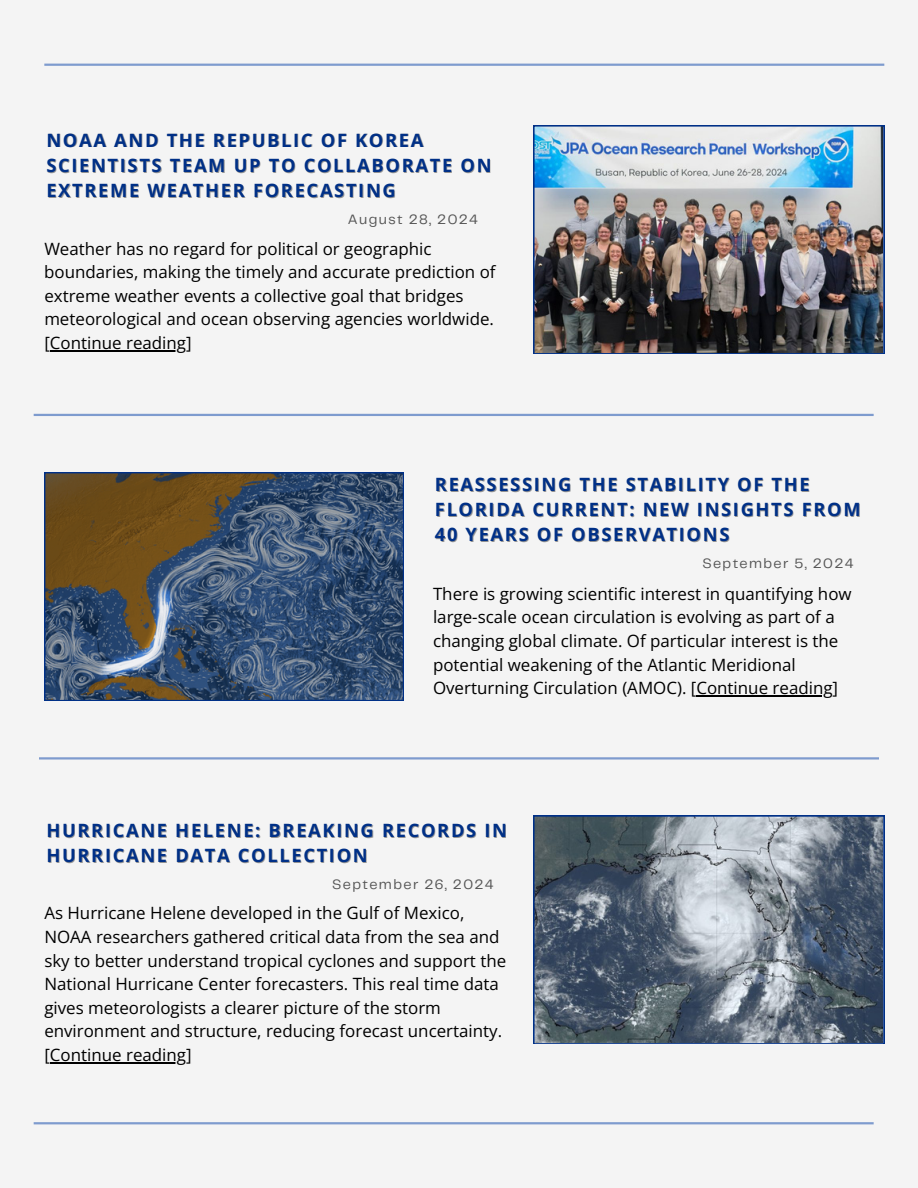
<style>
.page{position:relative;width:918px;height:1188px;background:#f4f4f4}
.page>*{position:absolute;margin:0;border:0;box-sizing:border-box;transform-origin:0 0}
.t1{font:700 18.3px/24.8px "Open Sans";letter-spacing:.09em;color:#003087}
.t2{font:16.95px/23.5px "Open Sans";color:#000}
.t3{font:14.1px "Telegraf";letter-spacing:.1em;color:#545454}
</style>
<div class="page">
<hr style="left:696px;top:695px;width:142px;height:2px;background:#000">
<hr style="left:50px;top:1062px;width:142px;height:1px;background:#000">
<hr style="left:50px;top:350px;width:136px;height:1px;background:#000">
<hr style="left:34px;top:1122px;width:840px;height:2px;background:#0942a8">
<hr style="left:39px;top:757px;width:840px;height:3px;background:#0942a8">
<hr style="left:44px;top:64px;width:840px;height:2px;background:#0942a8">
<hr style="left:34px;top:414px;width:840px;height:2px;background:#0942a8">
<img style="left:533px;top:125px;width:351px;height:229px">
<svg style="left:44px;top:472px;width:360px;height:229px;background:#465362"></svg>
<svg style="left:533px;top:816px;width:351px;height:228px;background:#697684"></svg>
<p class="t1" style="left:46px;top:127px;width:379px">NOAA AND THE REPUBLIC OF KOREA</p>
<p class="t1" style="left:46px;top:153px;width:447px">SCIENTISTS TEAM UP TO COLLABORATE ON</p>
<p class="t1" style="left:46px;top:178px;width:351px">EXTREME WEATHER FORECASTING</p>
<p class="t3" style="left:348px;top:213px;width:132px">August 28, 2024</p>
<p class="t2" style="left:44px;top:236px;width:453px">Weather has no regard for political or geographic boundaries, making the timely and accurate prediction of extreme weather events a collective goal that bridges meteorological and ocean observing agencies worldwide. [Continue reading]</p>
<h4 class="t1" style="left:435px;top:472px;width:427px">REASSESSING THE STABILITY OF THE<br>FLORIDA CURRENT: NEW INSIGHTS FROM<br>40 YEARS OF OBSERVATIONS</h4>
<p class="t3" style="left:702px;top:557px;width:153px">September 5, 2024</p>
<p class="t2" style="left:433px;top:581px;width:420px">There is growing scientific interest in quantifying how large-scale ocean circulation is evolving as part of a changing global climate. Of particular interest is the potential weakening of the Atlantic Meridional Overturning Circulation (AMOC). [Continue reading]</p>
<p class="t1" style="left:46px;top:817px;width:462px;line-height:25.3px">HURRICANE HELENE: BREAKING RECORDS IN<br>HURRICANE DATA COLLECTION</p>
<p class="t3" style="left:332px;top:878px;width:163px">September 26, 2024</p>
<p class="t2" style="left:44px;top:901px;width:464px">As Hurricane Helene developed in the Gulf of Mexico, NOAA researchers gathered critical data from the sea and sky to better understand tropical cyclones and support the National Hurricane Center forecasters. This real time data gives meteorologists a clearer picture of the storm environment and structure, reducing forecast uncertainty. [Continue reading]</p>
</div>
